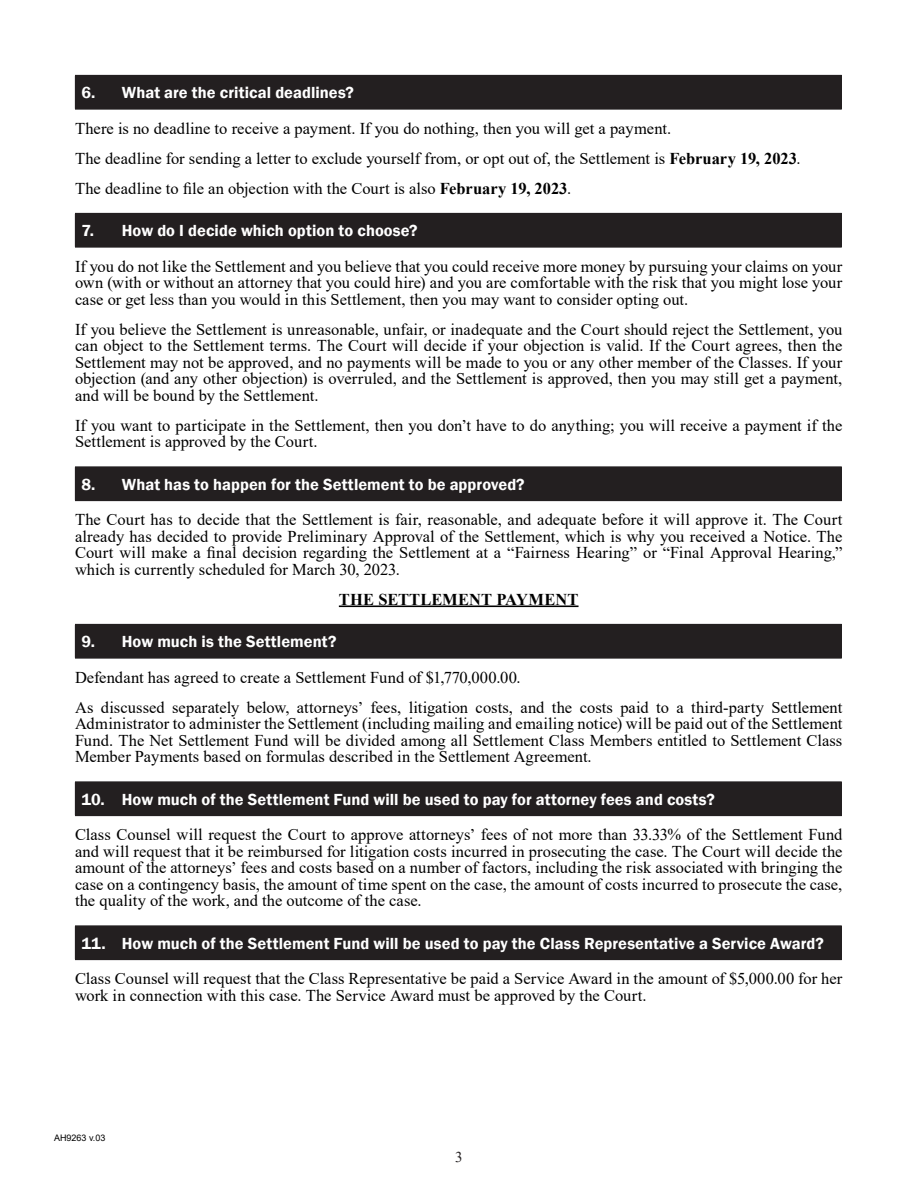
<style>
.page{position:relative;width:918px;height:1188px;background:#fff}
.page>*{position:absolute;margin:0;border:0;box-sizing:border-box;transform-origin:0 0}
.Body_Copy{font:16.5px/16.5px "Times New Roman";color:#000;text-align:justify}
.t1{font:600 16.5px "Franklin Gothic";letter-spacing:.005em;color:#fff}
.Body_Copy-2{font:700 16.5px "Times New Roman";letter-spacing:.005em;color:#000}
.t2{font:15px "Times New Roman";color:#231f20}
.t3{font:9px "Arial";color:#000}
.s1{font-weight:700}
</style>
<div class="page">
<hr style="left:339px;top:606px;width:240px;height:1px;background:#000">
<div style="left:75px;top:75px;width:766px;height:34px;background:#231f20"></div>
<hr style="left:75px;top:75px;width:767px;height:1px;background:#231f20">
<hr style="left:841px;top:76px;width:1px;height:33px;background:#231f20">
<hr style="left:75px;top:109px;width:767px;height:1px;background:#231f20">
<div style="left:75px;top:213px;width:766px;height:34px;background:#231f20"></div>
<hr style="left:75px;top:213px;width:767px;height:1px;background:#231f20">
<hr style="left:841px;top:214px;width:1px;height:33px;background:#231f20">
<hr style="left:75px;top:247px;width:767px;height:1px;background:#231f20">
<div style="left:75px;top:467px;width:766px;height:34px;background:#231f20"></div>
<hr style="left:75px;top:466px;width:767px;height:1px;background:#231f20">
<hr style="left:841px;top:467px;width:1px;height:33px;background:#231f20">
<hr style="left:75px;top:500px;width:767px;height:1px;background:#231f20">
<div style="left:75px;top:624px;width:766px;height:34px;background:#231f20"></div>
<hr style="left:75px;top:624px;width:767px;height:1px;background:#231f20">
<hr style="left:841px;top:625px;width:1px;height:33px;background:#231f20">
<hr style="left:75px;top:658px;width:767px;height:1px;background:#231f20">
<div style="left:75px;top:782px;width:766px;height:34px;background:#231f20"></div>
<hr style="left:841px;top:782px;width:1px;height:33px;background:#231f20">
<hr style="left:75px;top:815px;width:767px;height:1px;background:#231f20">
<div style="left:75px;top:926px;width:766px;height:34px;background:#231f20"></div>
<hr style="left:841px;top:926px;width:1px;height:33px;background:#231f20">
<hr style="left:75px;top:959px;width:767px;height:1px;background:#231f20">
<p class="t1" style="left:81px;top:82px;width:274px">6. What are the critical deadlines?</p>
<p class="Body_Copy" style="left:75px;top:119px;width:598px">There is no deadline to receive a payment. If you do nothing, then you will get a payment.</p>
<p class="Body_Copy" style="left:75px;top:149px;width:727px">The deadline for sending a letter to exclude yourself from, or opt out of, the Settlement is <span class="s1">February 19, 2023</span>.</p>
<p class="Body_Copy" style="left:75px;top:179px;width:498px">The deadline to file an objection with the Court is also <span class="s1">February 19, 2023</span>.</p>
<p class="t1" style="left:81px;top:220px;width:338px">7. How do I decide which option to choose?</p>
<p class="Body_Copy" style="left:75px;top:257px;width:769px">If you do not like the Settlement and you believe that you could receive more money by pursuing your claims on your own (with or without an attorney that you could hire) and you are comfortable with the risk that you might lose your case or get less than you would in this Settlement, then you may want to consider opting out.</p>
<p class="Body_Copy" style="left:75px;top:320px;width:769px">If you believe the Settlement is unreasonable, unfair, or inadequate and the Court should reject the Settlement, you can object to the Settlement terms. The Court will decide if your objection is valid. If the Court agrees, then the Settlement may not be approved, and no payments will be made to you or any other member of the Classes. If your objection (and any other objection) is overruled, and the Settlement is approved, then you may still get a payment, and will be bound by the Settlement.</p>
<p class="Body_Copy" style="left:75px;top:416px;width:769px">If you want to participate in the Settlement, then you don’t have to do anything; you will receive a payment if the<br>Settlement is approved by the Court.</p>
<p class="t1" style="left:81px;top:474px;width:445px">8. What has to happen for the Settlement to be approved?</p>
<p class="Body_Copy" style="left:75px;top:511px;width:769px">The Court has to decide that the Settlement is fair, reasonable, and adequate before it will approve it. The Court already has decided to provide Preliminary Approval of the Settlement, which is why you received a Notice. The Court will make a final decision regarding the Settlement at a “Fairness Hearing” or “Final Approval Hearing,” which is currently scheduled for March 30, 2023.</p>
<p class="Body_Copy-2" style="left:339px;top:587px;width:241px">THE SETTLEMENT PAYMENT</p>
<p class="t1" style="left:81px;top:631px;width:257px">9. How much is the Settlement?</p>
<p class="Body_Copy" style="left:75px;top:668px;width:447px">Defendant has agreed to create a Settlement Fund of $1,770,000.00.</p>
<p class="Body_Copy" style="left:75px;top:698px;width:769px">As discussed separately below, attorneys’ fees, litigation costs, and the costs paid to a third-party Settlement Administrator to administer the Settlement (including mailing and emailing notice) will be paid out of the Settlement Fund. The Net Settlement Fund will be divided among all Settlement Class Members entitled to Settlement Class Member Payments based on formulas described in the Settlement Agreement.</p>
<p class="t1" style="left:81px;top:789px;width:635px">10. How much of the Settlement Fund will be used to pay for attorney fees and costs?</p>
<p class="Body_Copy" style="left:75px;top:826px;width:769px">Class Counsel will request the Court to approve attorneys’ fees of not more than 33.33% of the Settlement Fund and will request that it be reimbursed for litigation costs incurred in prosecuting the case. The Court will decide the amount of the attorneys’ fees and costs based on a number of factors, including the risk associated with bringing the case on a contingency basis, the amount of time spent on the case, the amount of costs incurred to prosecute the case, the quality of the work, and the outcome of the case.</p>
<p class="t1" style="left:81px;top:933px;width:744px">11. How much of the Settlement Fund will be used to pay the Class Representative a Service Award?</p>
<p class="Body_Copy" style="left:75px;top:970px;width:769px">Class Counsel will request that the Class Representative be paid a Service Award in the amount of $5,000.00 for her work in connection with this case. The Service Award must be approved by the Court.</p>
<p class="t3" style="left:54px;top:1131px;width:53px">AH9263 v.03</p>
<p class="t2" style="left:455px;top:1146px;width:9px">3</p>
</div>
